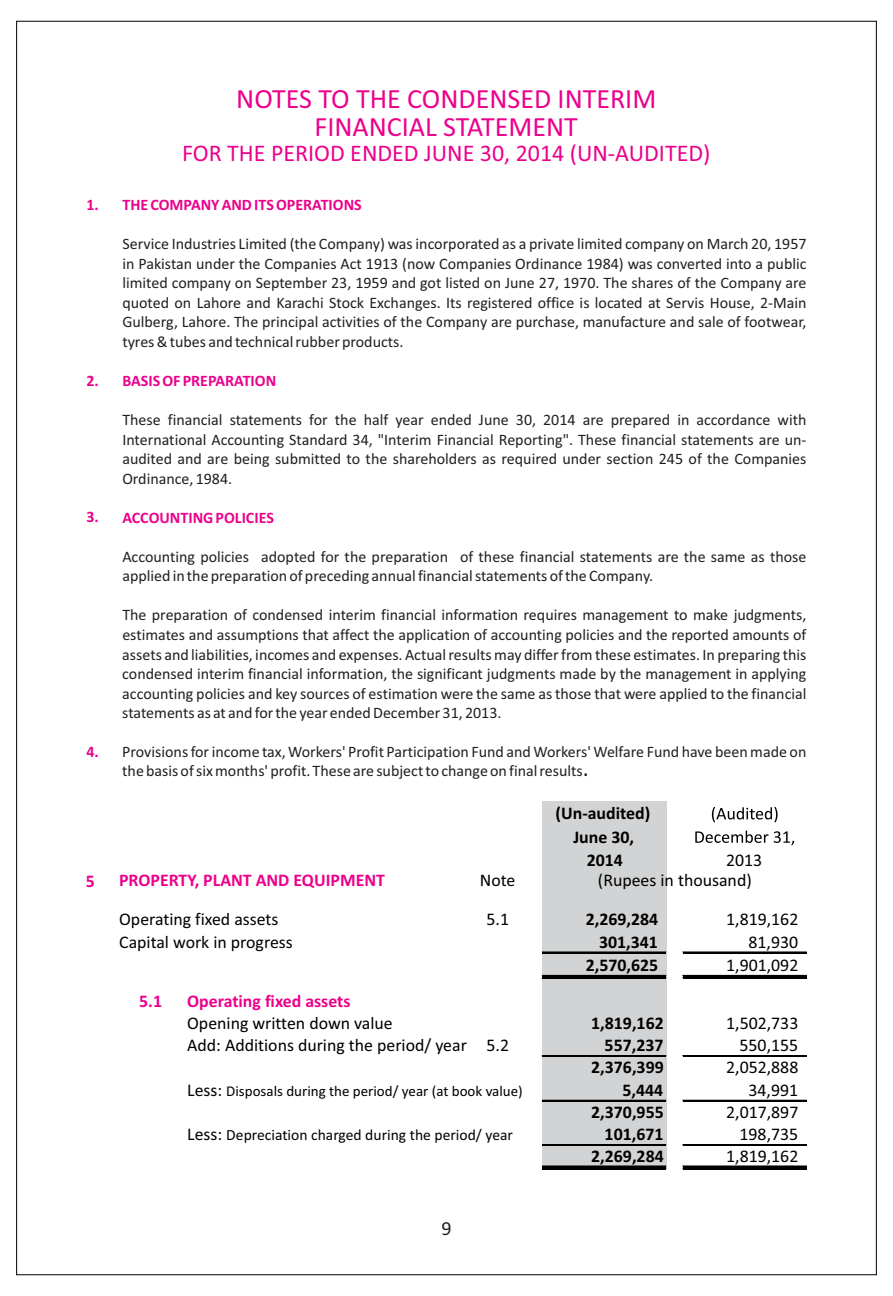
<style>
.page{position:relative;width:893px;height:1296px;background:#fff}
.page>*{position:absolute;margin:0;border:0;box-sizing:border-box;transform-origin:0 0}
.t1{font:28px/28.2px "Calibri";color:#ec008c;text-align:center}
.t2{font:24px "Calibri";color:#ec008c}
.t3{font:20px "Calibri";color:#231f20}
.t4{font:17.8px/22.2px "Calibri";color:#000}
.t5{font:700 17.8px/23.4px "Calibri";color:#000;text-align:center}
.t6{font:700 17.8px "Calibri";color:#ec008c}
.t7{font:16px/19.6px "Calibri";color:#231f20;text-align:justify}
.t8{font:700 16px "Calibri";color:#ec008c}
.t9{font:15.6px "Calibri";color:#000}
.t10{font:15px "Calibri";color:#000}
.s1{font-size:24px}
.s2{font-size:17.8px}
</style>
<div class="page">
<div style="left:542px;top:801px;width:124px;height:368px;background:#d1d3d4"></div>
<svg style="left:712px;top:807px;width:65px;height:15px"></svg>
<svg style="left:695px;top:831px;width:99px;height:14px"></svg>
<hr style="left:542px;top:952px;width:124px;height:1px;background:#000">
<hr style="left:542px;top:975px;width:124px;height:1px;background:#000">
<hr style="left:542px;top:978px;width:124px;height:1px;background:#000">
<hr style="left:542px;top:977px;width:124px;height:1px;background:#000">
<hr style="left:542px;top:1056px;width:124px;height:1px;background:#000">
<hr style="left:542px;top:1055px;width:124px;height:1px;background:#000">
<hr style="left:542px;top:1100px;width:124px;height:1px;background:#000">
<hr style="left:542px;top:1145px;width:124px;height:1px;background:#000">
<hr style="left:542px;top:1144px;width:124px;height:1px;background:#000">
<hr style="left:542px;top:1166px;width:124px;height:1px;background:#000">
<hr style="left:542px;top:1168px;width:124px;height:1px;background:#000">
<hr style="left:683px;top:952px;width:123px;height:1px;background:#000">
<hr style="left:683px;top:975px;width:123px;height:1px;background:#000">
<hr style="left:683px;top:978px;width:123px;height:1px;background:#000">
<hr style="left:683px;top:977px;width:123px;height:1px;background:#000">
<hr style="left:683px;top:1056px;width:123px;height:1px;background:#000">
<hr style="left:683px;top:1055px;width:123px;height:1px;background:#000">
<hr style="left:683px;top:1100px;width:123px;height:1px;background:#000">
<hr style="left:683px;top:1145px;width:123px;height:1px;background:#000">
<hr style="left:683px;top:1144px;width:123px;height:1px;background:#000">
<hr style="left:683px;top:1166px;width:123px;height:1px;background:#000">
<hr style="left:683px;top:1168px;width:123px;height:1px;background:#000">
<p class="t8" style="left:86px;top:198px;width:14px">1.</p>
<p class="t8" style="left:86px;top:374px;width:14px">2.</p>
<p class="t8" style="left:86px;top:510px;width:14px">3.</p>
<p class="t8" style="left:86px;top:745px;width:14px">4.</p>
<h1 class="t1" style="left:236px;top:87px;width:421px">NOTES TO THE CONDENSED INTERIM<br>FINANCIAL STATEMENT</h1>
<h2 class="t2" style="left:182px;top:143px;width:530px">FOR THE PERIOD ENDED JUNE 30, 2014 (UN‐AUDITED)</h2>
<p class="t8" style="left:122px;top:198px;width:241px">THE COMPANY AND ITS OPERATIONS</p>
<p class="t7" style="left:122px;top:236px;width:686px">Service Industries Limited (the Company) was incorporated as a private limited company on March 20, 1957 in Pakistan under the Companies Act 1913 (now Companies Ordinance 1984) was converted into a public limited company on September 23, 1959 and got listed on June 27, 1970. The shares of the Company are quoted on Lahore and Karachi Stock Exchanges. Its registered office is located at Servis House, 2‐Main Gulberg, Lahore. The principal activities of the Company are purchase, manufacture and sale of footwear, tyres &amp; tubes and technical rubber products.</p>
<p class="t8" style="left:122px;top:374px;width:155px">BASIS OF PREPARATION</p>
<p class="t7" style="left:122px;top:411px;width:686px">These financial statements for the half year ended June 30, 2014 are prepared in accordance with International Accounting Standard 34, "Interim Financial Reporting". These financial statements are un‐ audited and are being submitted to the shareholders as required under section 245 of the Companies Ordinance, 1984.</p>
<p class="t8" style="left:122px;top:511px;width:153px">ACCOUNTING POLICIES</p>
<p class="t7" style="left:122px;top:548px;width:685px">Accounting policies adopted for the preparation of these financial statements are the same as those applied in the preparation of preceding annual financial statements of the Company.</p>
<p class="t7" style="left:122px;top:607px;width:686px">The preparation of condensed interim financial information requires management to make judgments, estimates and assumptions that affect the application of accounting policies and the reported amounts of assets and liabilities, incomes and expenses. Actual results may differ from these estimates. In preparing this condensed interim financial information, the significant judgments made by the management in applying accounting policies and key sources of estimation were the same as those that were applied to the financial statements as at and for the year ended December 31, 2013.</p>
<p class="t7" style="left:122px;top:744px;width:685px;line-height:19px">Provisions for income tax, Workers' Profit Participation Fund and Workers' Welfare Fund have been made on the basis of six months' profit. These are subject to change on final results<span class="s1">.</span></p>
<p class="t5" style="left:555px;top:803px;width:96px">(Un‐audited)<br>June 30,<br>2014</p>
<p class="t4" style="left:726px;top:851px;width:38px">2013</p>
<p class="t6" style="left:86px;top:874px;width:11px">5</p>
<p class="t6" style="left:119px;top:873px;width:267px">PROPERTY, PLANT AND EQUIPMENT</p>
<p class="t4" style="left:119px;top:910px;width:175px">Operating fixed assets<br>Capital work in progress</p>
<p class="t4" style="left:480px;top:871px;width:37px">Note</p>
<p class="t4" style="left:598px;top:871px;width:155px">(Rupees in thousand)</p>
<p class="t4" style="left:486px;top:910px;width:24px">5.1</p>
<p class="t5" style="left:586px;top:909px;width:74px">2,269,284</p>
<p class="t4" style="left:726px;top:910px;width:74px">1,819,162</p>
<p class="t5" style="left:599px;top:931px;width:60px">301,341</p>
<p class="t4" style="left:748px;top:932px;width:51px">81,930</p>
<p class="t5" style="left:586px;top:955px;width:74px">2,570,625</p>
<p class="t4" style="left:726px;top:955px;width:74px">1,901,092</p>
<p class="t6" style="left:139px;top:993px;width:24px">5.1</p>
<p class="t6" style="left:187px;top:993px;width:165px">Operating fixed assets</p>
<p class="t4" style="left:187px;top:1013px;width:281px">Opening written down value<br>Add: Additions during the period/ year</p>
<p class="t10" style="left:187px;top:1085px;width:337px"><span class="s2">Less:</span> Disposals during the period/ year (at book value)</p>
<p class="t9" style="left:187px;top:1129px;width:327px"><span class="s2">Less:</span> Depreciation charged during the period/ year</p>
<p class="t5" style="left:591px;top:1013px;width:74px">1,819,162</p>
<p class="t4" style="left:726px;top:1013px;width:74px">1,502,733</p>
<p class="t4" style="left:486px;top:1036px;width:24px">5.2</p>
<p class="t5" style="left:605px;top:1035px;width:60px">557,237</p>
<p class="t4" style="left:739px;top:1036px;width:60px">550,155</p>
<p class="t5" style="left:591px;top:1057px;width:74px">2,376,399</p>
<p class="t4" style="left:726px;top:1058px;width:74px">2,052,888</p>
<p class="t5" style="left:622px;top:1080px;width:42px">5,444</p>
<p class="t4" style="left:748px;top:1080px;width:51px">34,991</p>
<p class="t5" style="left:591px;top:1102px;width:74px">2,370,955</p>
<p class="t4" style="left:726px;top:1103px;width:74px">2,017,897</p>
<p class="t5" style="left:605px;top:1124px;width:60px">101,671</p>
<p class="t4" style="left:739px;top:1125px;width:60px">198,735</p>
<p class="t5" style="left:591px;top:1145px;width:74px">2,269,284</p>
<p class="t4" style="left:726px;top:1146px;width:74px">1,819,162</p>
<p class="t3" style="left:441px;top:1220px;width:12px">9</p>
</div>
